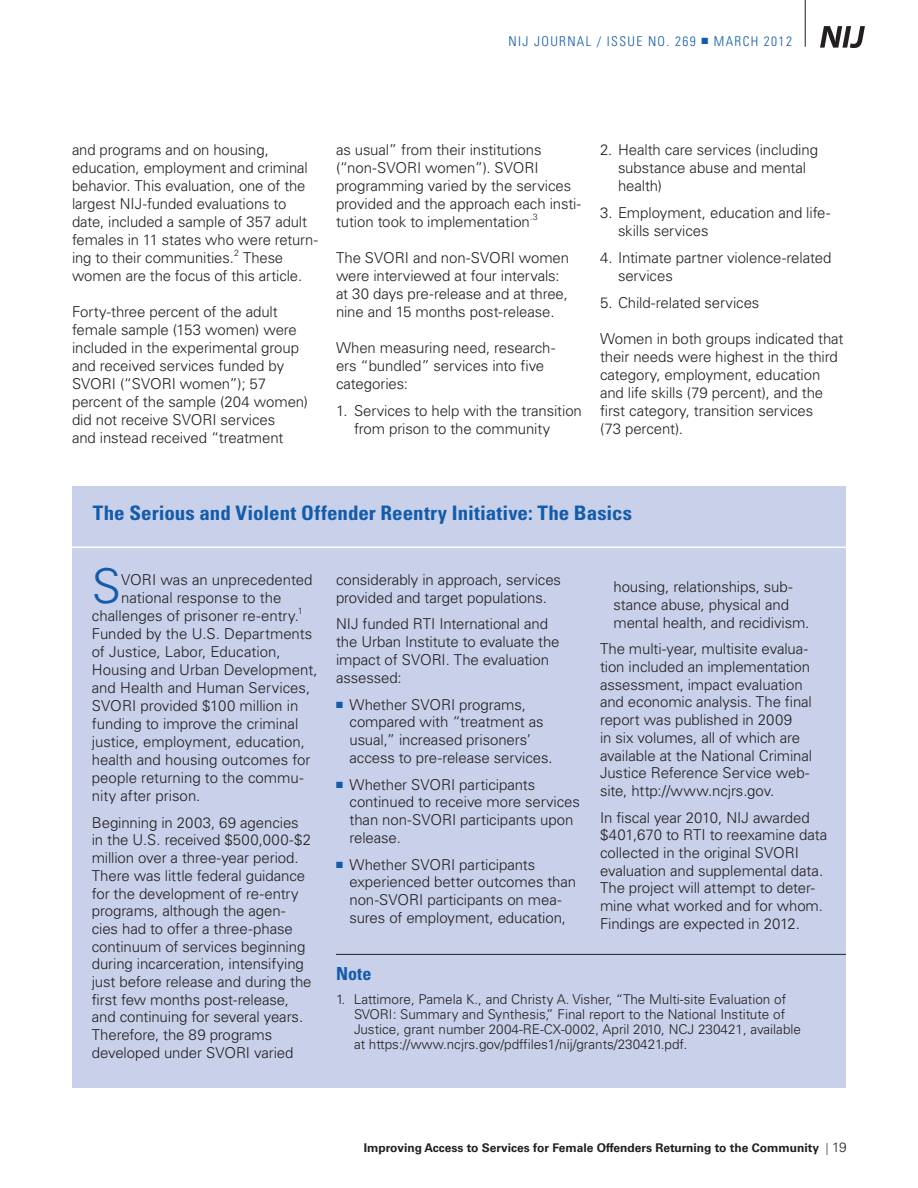
<style>
.page{position:relative;width:918px;height:1188px;background:#fff}
.page>*{position:absolute;margin:0;border:0;box-sizing:border-box;transform-origin:0 0}
.t1{font:300 47.85px "Univers LT Std";color:#135cab}
.t2{font:700 condensed 19.95px "Univers LT Std";color:#135cab;scale:1.05 1}
._2__Subhead_01{font:700 condensed 18px "Univers LT Std";color:#135cab}
._5__Sidebar-body_tex{font:300 15px/17.7px "Univers LT Std";letter-spacing:-.005em;color:#231f20}
._3__Body_text{font:300 15px/18px "Univers LT Std";letter-spacing:-.01em;color:#231f20}
._3__Body_text-bullet{font:300 15px/18px "Univers LT Std";letter-spacing:-.01em;color:#231f20}
.xtra-_notes{font:300 13.5px/15px "Univers LT Std";color:#231f20}
.t3{font:300 condensed 13.5px "Univers LT Std";letter-spacing:.1em;color:#135cab}
.t4{font:700 12px "Univers LT Std";color:#231f20}
._3__Body_text-2{font:300 9px "Univers LT Std";color:#231f20}
.s1{color:#135cab}
.s2{font-weight:300;font-stretch:condensed}
.s3{font-weight:300;font-size:13.5px}
</style>
<div class="page">
<img style="left:821px;top:27px;width:43px;height:21px">
<hr style="left:805px;top:0;width:1px;height:47px;background:#231f20">
<div style="left:72px;top:486px;width:774px;height:601px;background:#c9d0e9"></div>
<hr style="left:58px;top:546px;width:806px;height:2px;background:#fff">
<hr style="left:336px;top:954px;width:510px;height:1px;background:#231f20">
<p class="t3" style="left:509px;top:33px;width:285px">NIJ JOURNAL / ISSUE NO. 269 ■ MARCH 2012</p>
<p class="_3__Body_text" style="left:72px;top:141px;width:247px">and programs and on housing, education, employment and criminal behavior. This evaluation, one of the largest NIJ-funded evaluations to date, included a sample of 357 adult females in 11 states who were return&shy;ing to their communities.</p>
<p class="_3__Body_text-2" style="left:234px;top:247px;width:6px">2</p>
<p class="_3__Body_text" style="left:72px;top:249px;width:232px;text-indent:171px">These women are the focus of this article.</p>
<p class="_3__Body_text" style="left:72px;top:303px;width:238px">Forty-three percent of the adult female sample (153 women) were included in the experimental group and received services funded by<br>SVORI (“SVORI women”); 57 percent of the sample (204 women) did not receive SVORI services<br>and instead received “treatment</p>
<p class="_3__Body_text" style="left:336px;top:141px;width:247px">as usual” from their institutions (“non-SVORI women”). SVORI programming varied by the services provided and the approach each insti&shy;tution took to implementation</p>
<p class="_3__Body_text-2" style="left:530px;top:211px;width:9px">.3</p>
<p class="_3__Body_text" style="left:336px;top:249px;width:235px">The SVORI and non-SVORI women were interviewed at four intervals: at 30 days pre-release and at three, nine and 15 months post-release.</p>
<p class="_3__Body_text" style="left:336px;top:339px;width:221px">When measuring need, research&shy;ers “bundled” services into five categories:</p>
<p class="_3__Body_text-bullet" style="left:354px;top:402px;width:229px;text-indent:-18px">1. Services to help with the transition from prison to the community</p>
<p class="_3__Body_text-bullet" style="left:618px;top:141px;width:202px;text-indent:-18px">2. Health care services (including substance abuse and mental health)</p>
<p class="_3__Body_text-bullet" style="left:618px;top:204px;width:214px;text-indent:-18px">3. Employment, education and life&shy;skills services</p>
<p class="_3__Body_text-bullet" style="left:618px;top:249px;width:215px;text-indent:-18px">4. Intimate partner violence-related services</p>
<p class="_3__Body_text-bullet" style="left:600px;top:294px;width:161px">5. Child-related services</p>
<p class="_3__Body_text" style="left:600px;top:330px;width:245px">Women in both groups indicated that their needs were highest in the third category, employment, education and life skills (79 percent), and the first category, transition services<br>(73 percent).</p>
<p class="t2" style="left:93px;top:500px;width:515px">The Serious and Violent Offender Reentry Initiative: The Basics</p>
<p class="t1" style="left:92px;top:557px;width:31px">S</p>
<p class="_5__Sidebar-body_tex" style="left:121px;top:571px;width:193px">VORI was an unprecedented</p>
<p class="_5__Sidebar-body_tex" style="left:121px;top:589px;width:162px">national response to the</p>
<p class="_5__Sidebar-body_tex" style="left:92px;top:607px;width:209px">challenges of prisoner re-entry.</p>
<p class="_3__Body_text-2" style="left:298px;top:606px;width:7px">1</p>
<p class="_5__Sidebar-body_tex" style="left:92px;top:625px;width:227px">Funded by the U.S. Departments of Justice, Labor, Education,<br>Housing and Urban Development, and Health and Human Services,<br>SVORI provided $100 million in funding to improve the criminal justice, employment, education, health and housing outcomes for people returning to the commu&shy;nity after prison.</p>
<p class="_5__Sidebar-body_tex" style="left:92px;top:814px;width:221px">Beginning in 2003, 69 agencies in the U.S. received $500,000-$2 million over a three-year period.<br>There was little federal guidance for the development of re-entry programs, although the agen&shy;cies had to offer a three-phase continuum of services beginning during incarceration, intensifying just before release and during the first few months post-release, and continuing for several years.<br>Therefore, the 89 programs developed under SVORI varied</p>
<p class="_5__Sidebar-body_tex" style="left:336px;top:571px;width:227px">considerably in approach, services provided and target populations.</p>
<p class="_5__Sidebar-body_tex" style="left:336px;top:615px;width:225px">NIJ funded RTI International and the Urban Institute to evaluate the impact of SVORI. The evaluation assessed:</p>
<p class="_5__Sidebar-body_tex" style="left:350px;top:695px;width:205px;text-indent:-14px"><span class="s1">■</span> Whether SVORI programs, compared with “treatment as usual,” increased prisoners’ access to pre-release services.</p>
<p class="_5__Sidebar-body_tex" style="left:350px;top:776px;width:232px;text-indent:-14px"><span class="s1">■</span> Whether SVORI participants continued to receive more services than non-SVORI participants upon release.</p>
<p class="_5__Sidebar-body_tex" style="left:350px;top:856px;width:228px;text-indent:-14px"><span class="s1">■</span> Whether SVORI participants experienced better outcomes than non-SVORI participants on mea&shy;sures of employment, education,</p>
<p class="_5__Sidebar-body_tex" style="left:614px;top:578px;width:197px">housing, relationships, sub&shy;stance abuse, physical and mental health, and recidivism.</p>
<p class="_5__Sidebar-body_tex" style="left:600px;top:640px;width:214px">The multi-year, multisite evalua&shy;tion included an implementation assessment, impact evaluation and economic analysis. The final report was published in 2009<br>in six volumes, all of which are available at the National Criminal<br>Justice Reference Service web&shy;site, http://www.ncjrs.gov.</p>
<p class="_5__Sidebar-body_tex" style="left:600px;top:809px;width:229px">In fiscal year 2010, NIJ awarded $401,670 to RTI to reexamine data collected in the original SVORI evaluation and supplemental data.<br>The project will attempt to deter&shy;mine what worked and for whom.<br>Findings are expected in 2012.</p>
<p class="_2__Subhead_01" style="left:336px;top:962px;width:37px">Note</p>
<p class="xtra-_notes" style="left:354px;top:991px;width:449px;text-indent:-18px">1. Lattimore, Pamela K., and Christy A. Visher, “The Multi-site Evaluation of SVORI: Summary and Synthesis,” Final report to the National Institute of Justice, grant number 2004-RE-CX-0002, April 2010, NCJ 230421, available at https://www.ncjrs.gov/pdffiles1/nij/grants/230421.pdf.</p>
<p class="t4" style="left:364px;top:1141px;width:484px">Improving Access to Services for Female Offenders Returning to the Community <span class="s2">|</span> <span class="s3">19</span></p>
</div>
